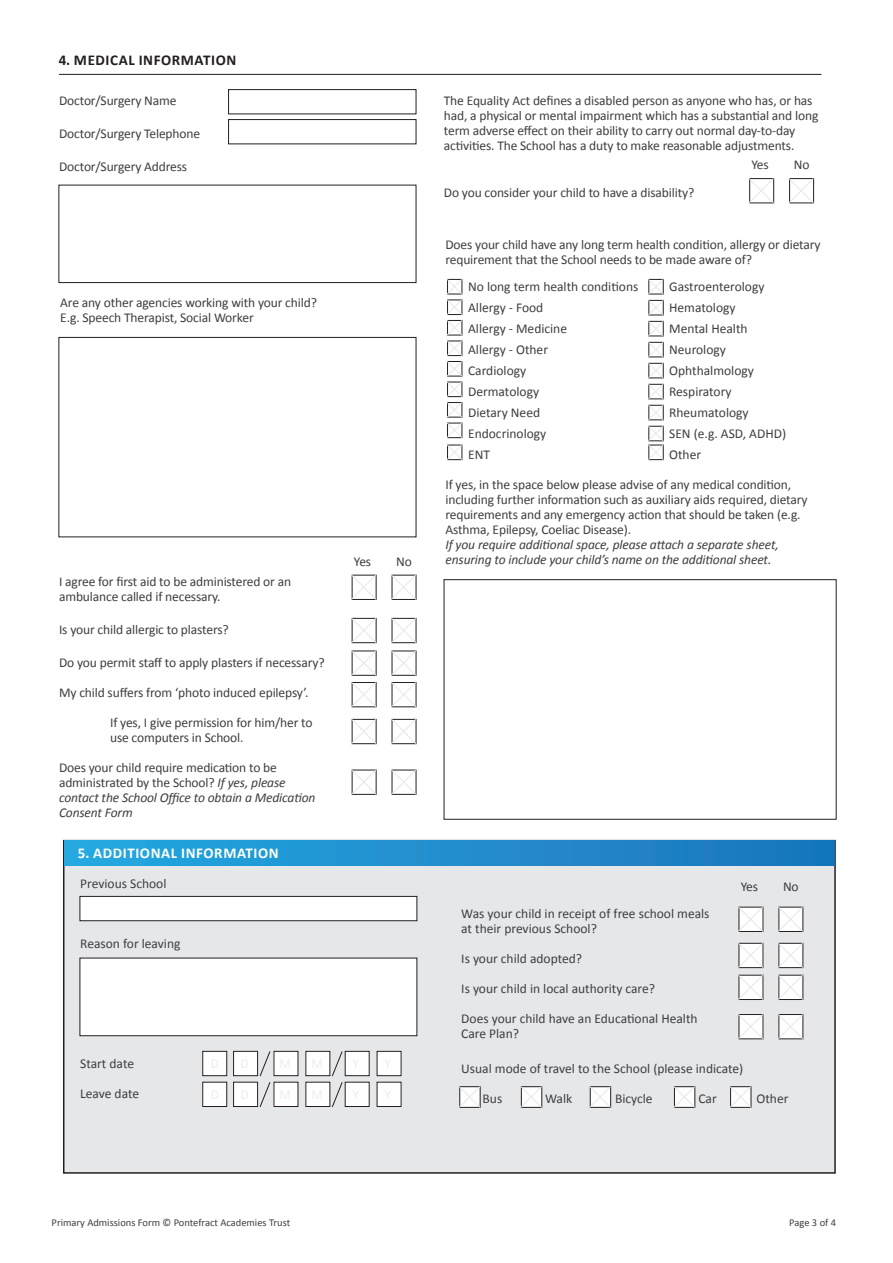
<style>
.page{position:relative;width:893px;height:1263px;background:#fff}
.page>*{position:absolute;margin:0;border:0;box-sizing:border-box;transform-origin:0 0}
.t1{font:700 15px "Calibri";letter-spacing:.04em;color:#fff}
.t2{font:700 15px "Calibri";letter-spacing:.04em;color:#231f20}
.t3{font:13.5px/21px "Calibri";letter-spacing:-.01em;color:#3e3e3f}
.t4{font:italic 13.5px/15px "Calibri";letter-spacing:-.01em;color:#3e3e3f}
.t5{font:10.5px "Calibri";color:#3e3e3f}
.s1{font-style:normal}
</style>
<div class="page">
<hr style="left:59px;top:74px;width:762px;height:1px;background:#231f20">
<div style="left:59px;top:185px;width:357px;height:98px;border:1px solid #231f20"></div>
<div style="left:228px;top:89px;width:188px;height:25px;border:1px solid #231f20"></div>
<div style="left:228px;top:119px;width:188px;height:25px;border:1px solid #231f20"></div>
<div style="left:444px;top:579px;width:392px;height:240px;border:1px solid #231f20"></div>
<svg style="left:447px;top:279px;width:15px;height:15px"></svg>
<svg style="left:447px;top:300px;width:15px;height:35px"></svg>
<svg style="left:447px;top:341px;width:15px;height:35px"></svg>
<svg style="left:447px;top:382px;width:15px;height:35px"></svg>
<svg style="left:447px;top:423px;width:15px;height:15px"></svg>
<svg style="left:447px;top:445px;width:15px;height:15px"></svg>
<svg style="left:648px;top:279px;width:15px;height:15px"></svg>
<svg style="left:648px;top:300px;width:15px;height:15px"></svg>
<svg style="left:648px;top:321px;width:15px;height:15px"></svg>
<svg style="left:648px;top:342px;width:15px;height:15px"></svg>
<svg style="left:648px;top:363px;width:15px;height:15px"></svg>
<svg style="left:648px;top:384px;width:15px;height:15px"></svg>
<svg style="left:648px;top:405px;width:15px;height:15px"></svg>
<div style="left:59px;top:337px;width:357px;height:200px;border:1px solid #231f20"></div>
<svg style="left:391px;top:574px;width:25px;height:26px"></svg>
<svg style="left:351px;top:574px;width:26px;height:26px"></svg>
<svg style="left:391px;top:618px;width:25px;height:25px"></svg>
<svg style="left:351px;top:618px;width:26px;height:25px"></svg>
<svg style="left:391px;top:650px;width:25px;height:26px"></svg>
<svg style="left:351px;top:650px;width:26px;height:26px"></svg>
<svg style="left:391px;top:682px;width:25px;height:25px"></svg>
<svg style="left:351px;top:682px;width:26px;height:25px"></svg>
<svg style="left:391px;top:719px;width:25px;height:25px"></svg>
<svg style="left:351px;top:719px;width:26px;height:25px"></svg>
<svg style="left:391px;top:769px;width:25px;height:26px"></svg>
<svg style="left:351px;top:769px;width:26px;height:26px"></svg>
<svg style="left:789px;top:178px;width:25px;height:25px"></svg>
<svg style="left:749px;top:178px;width:25px;height:25px"></svg>
<svg style="left:648px;top:426px;width:15px;height:34px"></svg>
<div style="left:64px;top:841px;width:771px;height:332px;background:#e6e7e9"></div>
<div style="left:64px;top:841px;width:770px;height:25px;background:linear-gradient(to right,#25a9e0,#1c74bb)"></div>
<svg style="left:459px;top:1086px;width:22px;height:22px"></svg>
<svg style="left:520px;top:1086px;width:22px;height:22px"></svg>
<svg style="left:589px;top:1086px;width:22px;height:22px"></svg>
<svg style="left:674px;top:1086px;width:21px;height:22px"></svg>
<svg style="left:730px;top:1086px;width:21px;height:22px"></svg>
<div style="left:80px;top:896px;width:337px;height:25px;background:#fff"></div>
<div style="left:80px;top:896px;width:337px;height:25px;border:1px solid #231f20"></div>
<div style="left:80px;top:958px;width:337px;height:78px;background:#fff"></div>
<div style="left:80px;top:958px;width:337px;height:78px;border:1px solid #231f20"></div>
<svg style="left:778px;top:906px;width:25px;height:26px"></svg>
<svg style="left:738px;top:906px;width:25px;height:26px"></svg>
<svg style="left:778px;top:943px;width:25px;height:25px"></svg>
<svg style="left:738px;top:943px;width:25px;height:25px"></svg>
<svg style="left:778px;top:974px;width:25px;height:26px"></svg>
<svg style="left:738px;top:974px;width:25px;height:26px"></svg>
<svg style="left:778px;top:1014px;width:25px;height:25px"></svg>
<svg style="left:738px;top:1014px;width:25px;height:25px"></svg>
<div style="left:203px;top:1051px;width:24px;height:25px;background:#fff"></div>
<div style="left:203px;top:1051px;width:24px;height:25px;border:1px solid #231f20"></div>
<div style="left:234px;top:1051px;width:24px;height:25px;background:#fff"></div>
<div style="left:233px;top:1051px;width:25px;height:25px;border:1px solid #231f20"></div>
<div style="left:274px;top:1051px;width:24px;height:25px;background:#fff"></div>
<div style="left:274px;top:1051px;width:24px;height:25px;border:1px solid #231f20"></div>
<div style="left:306px;top:1051px;width:24px;height:25px;background:#fff"></div>
<div style="left:306px;top:1051px;width:24px;height:25px;border:1px solid #231f20"></div>
<div style="left:345px;top:1051px;width:24px;height:25px;background:#fff"></div>
<div style="left:345px;top:1051px;width:24px;height:25px;border:1px solid #231f20"></div>
<div style="left:377px;top:1051px;width:24px;height:25px;background:#fff"></div>
<div style="left:377px;top:1051px;width:24px;height:25px;border:1px solid #231f20"></div>
<div style="left:203px;top:1082px;width:24px;height:24px;background:#fff"></div>
<div style="left:203px;top:1082px;width:24px;height:25px;border:1px solid #231f20"></div>
<div style="left:234px;top:1082px;width:24px;height:24px;background:#fff"></div>
<div style="left:233px;top:1082px;width:25px;height:25px;border:1px solid #231f20"></div>
<div style="left:274px;top:1082px;width:24px;height:24px;background:#fff"></div>
<div style="left:306px;top:1082px;width:24px;height:24px;background:#fff"></div>
<div style="left:345px;top:1082px;width:24px;height:24px;background:#fff"></div>
<div style="left:377px;top:1082px;width:24px;height:24px;background:#fff"></div>
<svg style="left:259px;top:1051px;width:12px;height:56px"></svg>
<svg style="left:331px;top:1051px;width:12px;height:56px"></svg>
<p class="t2" style="left:59px;top:50px;width:179px">4. MEDICAL INFORMATION</p>
<p class="t3" style="left:59px;top:90px;width:119px">Doctor/Surgery Name</p>
<p class="t3" style="left:59px;top:123px;width:143px">Doctor/Surgery Telephone</p>
<p class="t3" style="left:59px;top:156px;width:130px">Doctor/Surgery Address</p>
<p class="t3" style="left:60px;top:295px;width:258px;line-height:15px">Are any other agencies working with your child?<br>E.g. Speech Therapist, Social Worker</p>
<p class="t3" style="left:59px;top:573px;width:234px;line-height:15px">I agree for first aid to be administered or an ambulance called if necessary.</p>
<p class="t3" style="left:59px;top:618px;width:171px">Is your child allergic to plasters?</p>
<p class="t3" style="left:59px;top:651px;width:267px">Do you permit staff to apply plasters if necessary?</p>
<p class="t3" style="left:59px;top:681px;width:251px">My child suffers from ‘photo induced epilepsy’.</p>
<p class="t3" style="left:110px;top:714px;width:204px;line-height:15px">If yes, I give permission for him/her to use computers in School.</p>
<p class="t4" style="left:59px;top:759px;width:258px"><span class="s1">Does your child require medication to be administrated by the School?</span> If yes, please contact the School Office to obtain a Medication Consent Form</p>
<p class="t1" style="left:78px;top:842px;width:203px">5. ADDITIONAL INFORMATION</p>
<p class="t3" style="left:80px;top:873px;width:88px">Previous School</p>
<p class="t3" style="left:80px;top:933px;width:102px">Reason for leaving</p>
<p class="t3" style="left:354px;top:550px;width:19px">Yes</p>
<p class="t3" style="left:396px;top:550px;width:17px">No</p>
<p class="t3" style="left:80px;top:1053px;width:55px">Start date</p>
<p class="t3" style="left:80px;top:1083px;width:60px">Leave date</p>
<p class="t3" style="left:444px;top:93px;width:376px;line-height:15px">The Equality Act defines a disabled person as anyone who has, or has had, a physical or mental impairment which has a substantial and long term adverse effect on their ability to carry out normal day-to-day activities. The School has a duty to make reasonable adjustments.</p>
<p class="t3" style="left:444px;top:181px;width:252px">Do you consider your child to have a disability?</p>
<p class="t3" style="left:751px;top:153px;width:19px">Yes</p>
<p class="t3" style="left:794px;top:153px;width:17px">No</p>
<p class="t3" style="left:445px;top:237px;width:377px;line-height:15px">Does your child have any long term health condition, allergy or dietary requirement that the School needs to be made aware of?</p>
<p class="t3" style="left:468px;top:275px;width:172px">No long term health conditions<br>Allergy - Food<br>Allergy - Medicine<br>Allergy - Other<br>Cardiology<br>Dermatology<br>Dietary Need<br>Endocrinology<br>ENT</p>
<p class="t3" style="left:669px;top:275px;width:119px">Gastroenterology<br>Hematology<br>Mental Health<br>Neurology<br>Ophthalmology<br>Respiratory<br>Rheumatology<br>SEN (e.g. ASD, ADHD)<br>Other</p>
<p class="t3" style="left:445px;top:477px;width:364px;line-height:15px">If yes, in the space below please advise of any medical condition, including further information such as auxiliary aids required, dietary requirements and any emergency action that should be taken (e.g.<br>Asthma, Epilepsy, Coeliac Disease).</p>
<p class="t4" style="left:445px;top:537px;width:335px">If you require additional space, please attach a separate sheet, ensuring to include your child’s name on the additional sheet.</p>
<p class="t3" style="left:741px;top:876px;width:19px">Yes</p>
<p class="t3" style="left:783px;top:876px;width:17px">No</p>
<p class="t3" style="left:461px;top:906px;width:250px;line-height:15px">Was your child in receipt of free school meals at their previous School?</p>
<p class="t3" style="left:461px;top:948px;width:122px">Is your child adopted?</p>
<p class="t3" style="left:461px;top:978px;width:195px">Is your child in local authority care?</p>
<p class="t3" style="left:461px;top:1011px;width:238px;line-height:15px">Does your child have an Educational Health<br>Care Plan?</p>
<p class="t3" style="left:461px;top:1057px;width:284px">Usual mode of travel to the School (please indicate)</p>
<p class="t3" style="left:483px;top:1087px;width:21px">Bus</p>
<p class="t3" style="left:545px;top:1087px;width:29px">Walk</p>
<p class="t3" style="left:615px;top:1087px;width:39px">Bicycle</p>
<p class="t3" style="left:698px;top:1087px;width:20px">Car</p>
<p class="t3" style="left:756px;top:1087px;width:33px">Other</p>
<p class="t5" style="left:52px;top:1216px;width:240px">Primary Admissions Form © Pontefract Academies Trust</p>
<p class="t5" style="left:789px;top:1216px;width:48px">Page 3 of 4</p>
</div>
